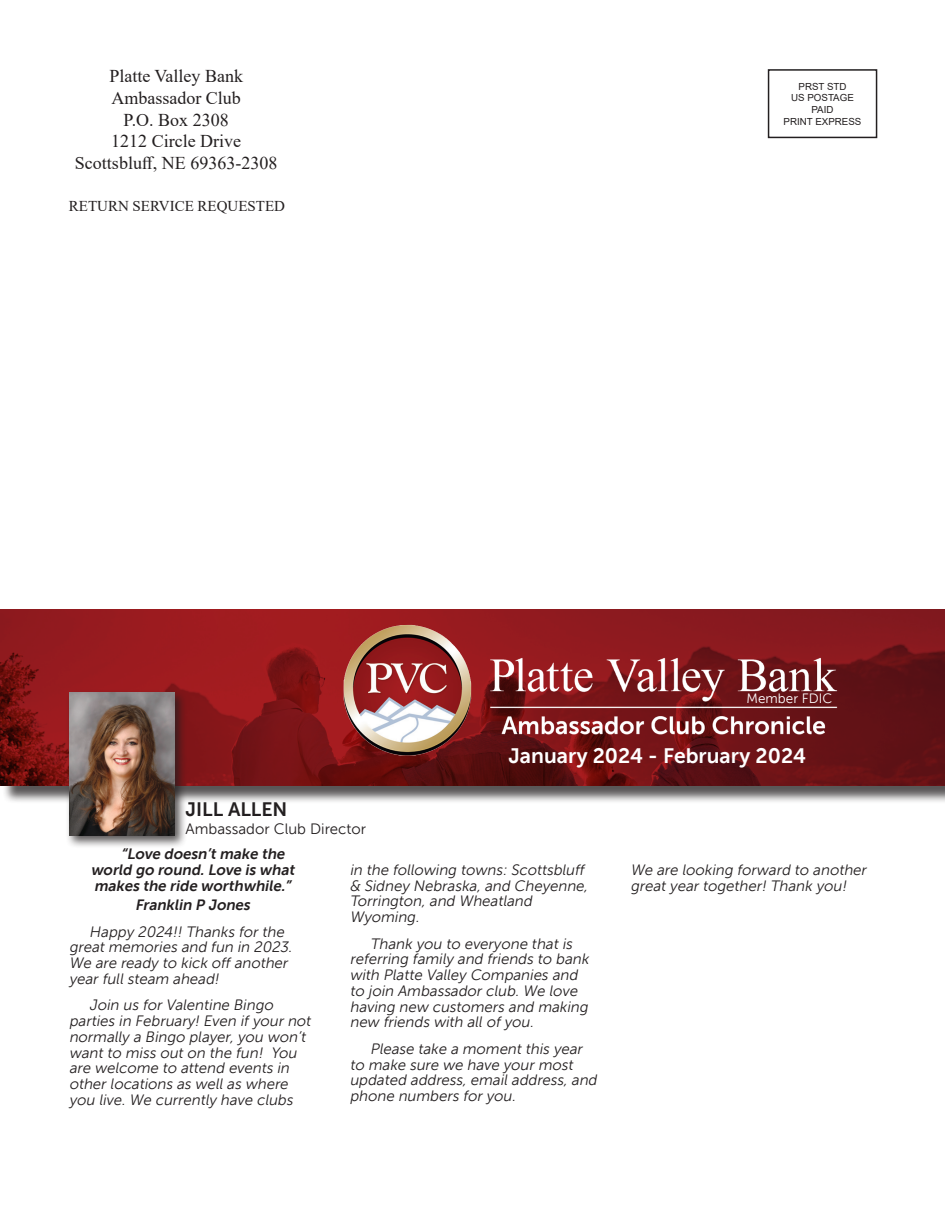
<style>
.page{position:relative;width:945px;height:1215px;background:#fff}
.page>*{position:absolute;margin:0;border:0;box-sizing:border-box;transform-origin:0 0}
.t1{font:700 21px "Museo Sans For Dell";color:#fff}
.t2{font:700 19.5px "Museo Sans For Dell";color:#231f20}
.t3{font:18px "Times New Roman";color:#231f20}
.t4{font:italic 15px/15.8px "Museo Sans For Dell";color:#231f20}
.t5{font:italic 700 15px/15.8px "Museo Sans For Dell";color:#231f20}
.t6{font:15px "Museo Sans For Dell";color:#231f20}
.t7{font:15px "Times New Roman";color:#231f20}
.t8{font:13.5px "Museo Sans For Dell";color:#fff}
.t9{font:9.75px "Arial";color:#231f20}
</style>
<div class="page">
<div style="left:2px;top:611px;width:943px;height:193px;background:#231f20;opacity:.75"></div>
<svg style="left:0;top:609px;width:945px;height:176px;background:#852123"></svg>
<div style="left:768px;top:69px;width:109px;height:69px;border:2px solid #231f20"></div>
<img style="left:476px;top:623px;width:362px;height:124px">
<div style="left:66px;top:689px;width:122px;height:160px;background:#231f20;opacity:.75"></div>
<img style="left:69px;top:692px;width:106px;height:144px">
<img style="left:351px;top:625px;width:58px;height:34px">
<p class="t3" style="left:109px;top:64px;width:135px">Platte Valley Bank</p>
<p class="t3" style="left:111px;top:85px;width:131px">Ambassador Club</p>
<p class="t3" style="left:124px;top:107px;width:107px">P.O. Box 2308</p>
<p class="t3" style="left:111px;top:128px;width:131px">1212 Circle Drive</p>
<p class="t3" style="left:75px;top:150px;width:204px">Scottsbluff, NE 69363-2308</p>
<p class="t7" style="left:69px;top:195px;width:218px">RETURN SERVICE REQUESTED</p>
<p class="t9" style="left:799px;top:80px;width:50px">PRST STD</p>
<p class="t9" style="left:791px;top:91px;width:64px">US POSTAGE</p>
<p class="t9" style="left:812px;top:103px;width:24px">PAID</p>
<p class="t9" style="left:784px;top:115px;width:79px">PRINT EXPRESS</p>
<p class="t2" style="left:186px;top:799px;width:103px">JILL ALLEN</p>
<p class="t6" style="left:186px;top:821px;width:182px">Ambassador Club Director</p>
<p class="t8" style="left:747px;top:691px;width:87px">Member FDIC</p>
<p class="t1" style="left:508px;top:744px;width:299px">January 2024 - February 2024</p>
<p class="t5" style="left:91px;top:846px;width:208px;text-indent:30px">“Love doesn’t make the world go round.Love is what makes the ride worthwhile.”</p>
<p class="t5" style="left:135px;top:897px;width:119px">Franklin P Jones</p>
<p class="t4" style="left:69px;top:924px;width:227px;text-indent:20px">Happy 2024!! Thanks for the great memories and fun in 2023.<br>We are ready to kick off another year full steam ahead!</p>
<p class="t4" style="left:69px;top:998px;width:246px;text-indent:20px">Join us for Valentine Bingo parties in February ! Even if your not normally a Bingo player, you won’t want to miss out on the fun! You are welcome to attend events in other locations as well as where you live. We currently have clubs</p>
<p class="t4" style="left:350px;top:862px;width:242px">in the following towns: Scottsbluff &amp; Sidney Nebraska, and Cheyenne,<br>Torrington, and Wheatland<br>Wyoming.</p>
<p class="t4" style="left:350px;top:936px;width:243px;text-indent:20px">Thank you to everyone that is referring family and friends to bank with Platte Valley Companies and to join Ambassador club. We love having new customers and making new friends with all of you.</p>
<p class="t4" style="left:350px;top:1041px;width:251px;text-indent:20px">Please take a moment this year to make sure we have your most updated address, email address, and phone numbers for you.</p>
<p class="t4" style="left:631px;top:862px;width:240px">We are looking forward to another great year together! Thank you!</p>
</div>
